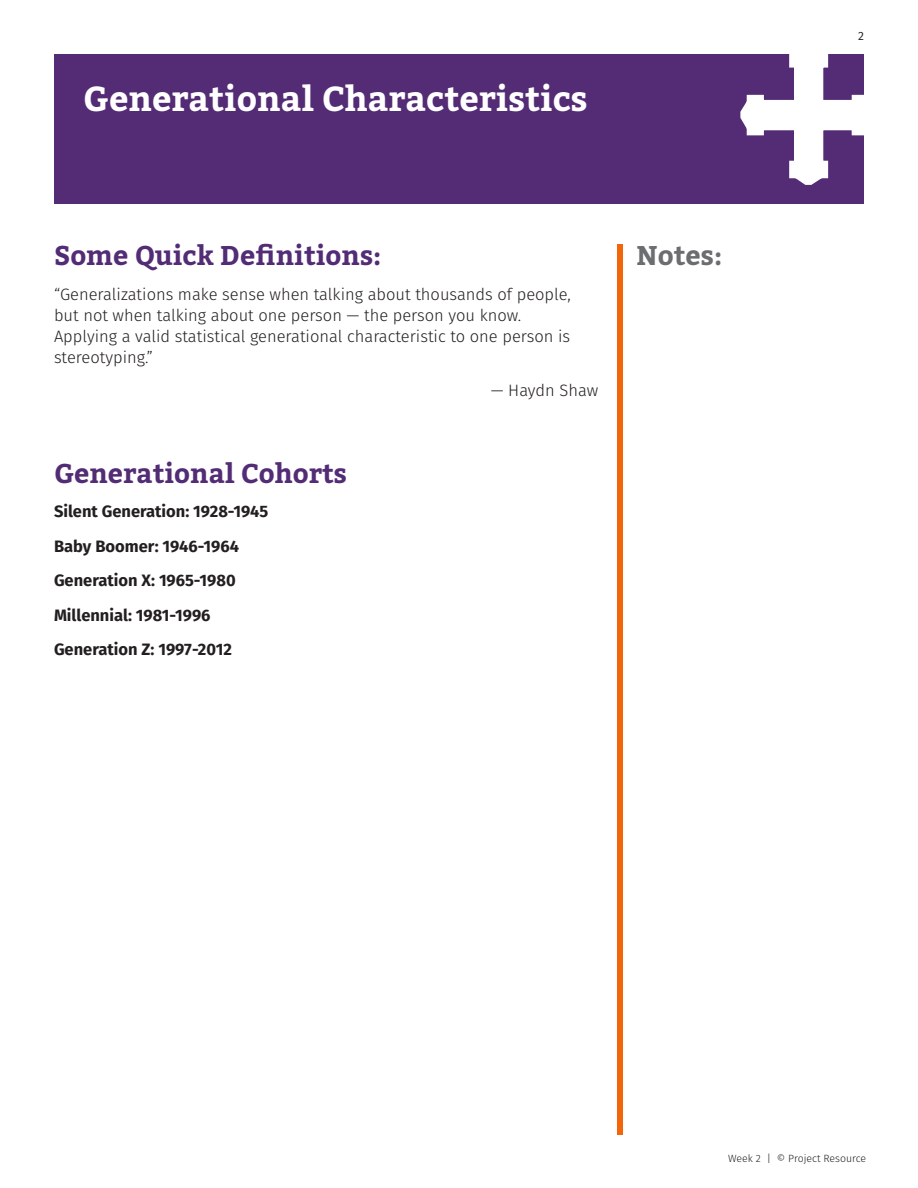
<style>
.page{position:relative;width:918px;height:1188px;background:#fff}
.page>*{position:absolute;margin:0;border:0;box-sizing:border-box;transform-origin:0 0}
.Page_Headers{font:700 34.5px "Bitter";color:#fff}
.Sub_Headers{font:700 27px "Bitter";color:#532c76}
.t1{font:700 27px "Bitter";color:#6c6d70}
.Body_Text{font:300 16.5px/21px "Fira Sans";color:#231f20}
.Body_Text-2{font:700 16.5px "Fira Sans";color:#231f20}
.Body_Headers{font:300 16.5px "Fira Sans";color:#231f20}
.t2{font:12px "Fira Sans";color:#231f20}
.t3{font:300 10.5px "Fira Sans";color:#231f20}
</style>
<div class="page">
<div style="left:617px;top:244px;width:6px;height:891px;background:#f46509"></div>
<div style="left:54px;top:54px;width:810px;height:150px;background:#542c75"></div>
<svg style="left:740px;top:54px;width:124px;height:131px"></svg>
<p class="Page_Headers" style="left:83px;top:73px;width:506px">Generational Characteristics</p>
<p class="Sub_Headers" style="left:54px;top:235px;width:329px">Some Quick Definitions:</p>
<p class="Body_Text" style="left:54px;top:284px;width:518px">“Generalizations make sense when talking about thousands of people, but not when talking about one person — the person you know.<br>Applying a valid statistical generational characteristic to one person is stereotyping.”</p>
<p class="Body_Headers" style="left:491px;top:378px;width:109px">— Haydn Shaw</p>
<p class="Sub_Headers" style="left:54px;top:453px;width:294px">Generational Cohorts</p>
<p class="Body_Text-2" style="left:54px;top:498px;width:216px">Silent Generation: 1928-1945</p>
<p class="Body_Text-2" style="left:54px;top:532px;width:186px">Baby Boomer: 1946-1964</p>
<p class="Body_Text-2" style="left:54px;top:567px;width:183px">Generation X: 1965-1980</p>
<p class="Body_Text-2" style="left:54px;top:601px;width:158px">Millennial: 1981-1996</p>
<p class="Body_Text-2" style="left:54px;top:636px;width:179px">Generation Z: 1997-2012</p>
<h2 class="t1" style="left:637px;top:235px;width:87px">Notes:</h2>
<p class="t2" style="left:858px;top:27px;width:7px">2</p>
<p class="t3" style="left:728px;top:1151px;width:140px">Week 2 | © Project Resource</p>
</div>
